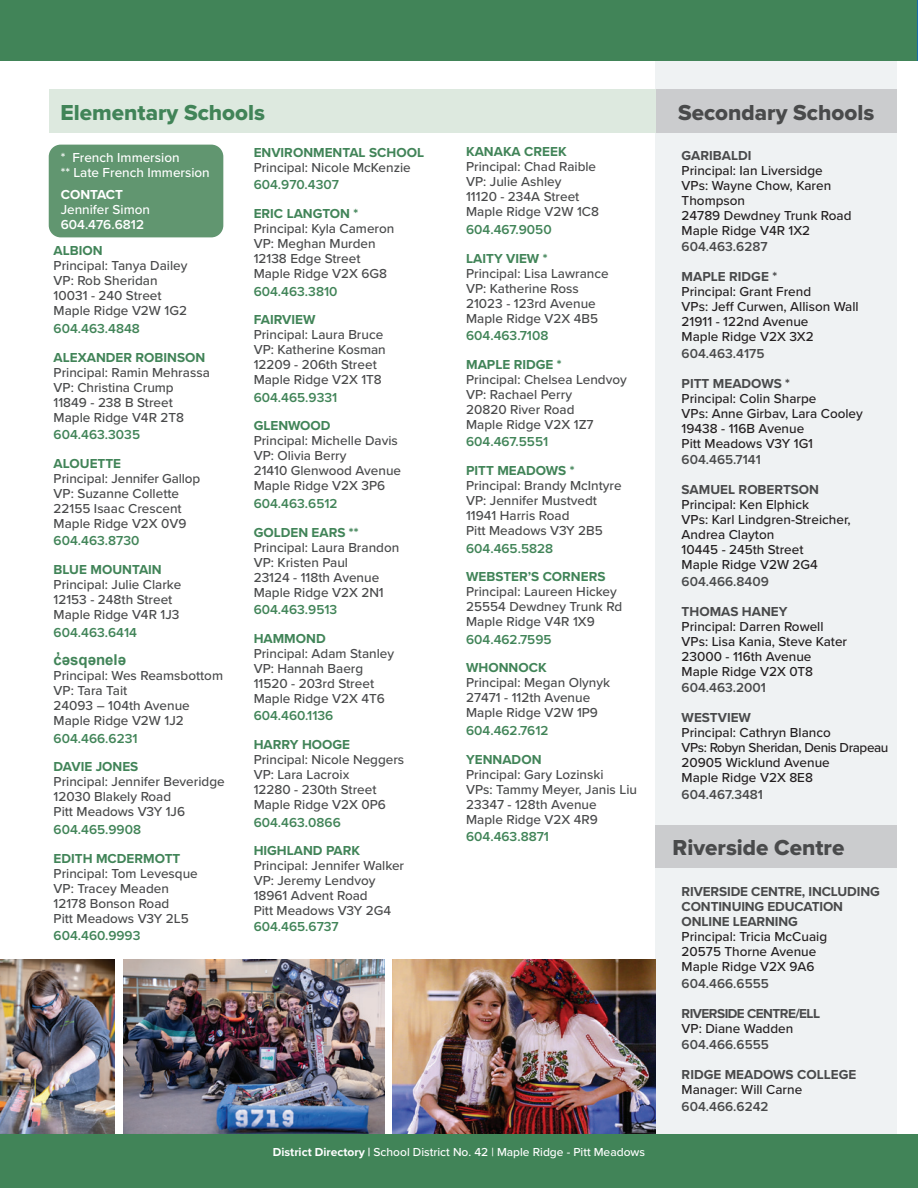
<style>
.page{position:relative;width:918px;height:1188px;background:#fff}
.page>*{position:absolute;margin:0;border:0;box-sizing:border-box;transform-origin:0 0}
.t1{font:22.5px "Proxima Nova Extrabld";color:#494a4b}
.t2{font:22.5px "Proxima Nova Extrabld";color:#418458}
.t3{font:700 15px "Arial";color:#418458}
.t4{font:500 13.5px/15px "Proxima Nova";color:#494a4b}
.t5{font:500 13.5px/15px "Proxima Nova";color:#231f20}
.t6{font:600 13.5px "Proxima Nova";color:#418458}
.t7{font:700 13.5px "Proxima Nova";color:#418458}
.t8{font:700 13.5px/15px "Proxima Nova";letter-spacing:-.01em;color:#494a4b}
.t9{font:600 13.5px "Proxima Nova";color:#494a4b}
.t10{font:500 13.5px/15px "Proxima Nova";color:#fff}
.t11{font:700 13.5px "Proxima Nova";letter-spacing:-.04em;color:#494a4b}
.t12{font:600 13.5px "Proxima Nova";color:#fff}
.t13{font:700 13.5px "Proxima Nova";color:#fff}
.t14{font:500 12px "Proxima Nova";color:#fff}
.s1{font-weight:700}
</style>
<div class="page">
<div style="left:655px;top:56px;width:242px;height:1084px;background:#edf0f2"></div>
<div style="left:655px;top:90px;width:242px;height:43px;background:#cbccce"></div>
<div style="left:655px;top:825px;width:242px;height:42px;background:#cbccce"></div>
<div style="left:0;top:1134px;width:918px;height:54px;background:#418458"></div>
<div style="left:0;top:0;width:918px;height:61px;background:#418458"></div>
<div style="left:49px;top:90px;width:606px;height:43px;background:#dde9df"></div>
<div style="left:49px;top:145px;width:174px;height:92px;background:#619670;border-radius:12px"></div>
<img style="left:0;top:960px;width:115px;height:174px">
<img style="left:123px;top:960px;width:261px;height:174px">
<img style="left:393px;top:959px;width:262px;height:175px">
<h1 class="t2" style="left:61px;top:99px;width:206px">Elementary Schools</h1>
<h1 class="t1" style="left:678px;top:99px;width:198px">Secondary Schools</h1>
<p class="t10" style="left:61px;top:150px;width:151px">* French Immersion<br>** Late French Immersion</p>
<p class="t13" style="left:61px;top:186px;width:64px">CONTACT</p>
<p class="t10" style="left:61px;top:202px;width:91px">Jennifer Simon</p>
<p class="t12" style="left:61px;top:216px;width:85px">604.476.6812</p>
<p class="t7" style="left:54px;top:243px;width:51px">ALBION</p>
<p class="t4" style="left:54px;top:259px;width:135px">Principal: Tanya Dailey<br>VP: Rob Sheridan<br>10031 - 240 Street<br>Maple Ridge V2W 1G2</p>
<p class="t6" style="left:54px;top:321px;width:88px">604.463.4848</p>
<p class="t7" style="left:54px;top:349px;width:153px">ALEXANDER ROBINSON</p>
<p class="t4" style="left:54px;top:365px;width:158px">Principal: Ramin Mehrassa<br>VP: Christina Crump<br>11849 - 238 B Street<br>Maple Ridge V4R 2T8</p>
<p class="t6" style="left:54px;top:427px;width:88px">604.463.3035</p>
<p class="t7" style="left:54px;top:455px;width:69px">ALOUETTE</p>
<p class="t4" style="left:54px;top:471px;width:148px">Principal: Jennifer Gallop<br>VP: Suzanne Collette<br>22155 Isaac Crescent<br>Maple Ridge V2X 0V9</p>
<p class="t6" style="left:54px;top:533px;width:87px">604.463.8730</p>
<p class="t7" style="left:54px;top:561px;width:110px">BLUE MOUNTAIN</p>
<p class="t4" style="left:54px;top:577px;width:129px">Principal: Julie Clarke<br>12153 - 248th Street<br>Maple Ridge V4R 1J3</p>
<p class="t6" style="left:54px;top:624px;width:85px">604.463.6414</p>
<p class="t3" style="left:54px;top:650px;width:74px">c̓əsqənelə</p>
<p class="t4" style="left:54px;top:669px;width:171px">Principal: Wes Reamsbottom<br>VP: Tara Tait<br>24093 – 104th Avenue<br>Maple Ridge V2W 1J2</p>
<p class="t6" style="left:54px;top:730px;width:85px">604.466.6231</p>
<p class="t7" style="left:54px;top:759px;width:86px">DAVIE JONES</p>
<p class="t4" style="left:54px;top:775px;width:173px">Principal: Jennifer Beveridge<br>12030 Blakely Road<br>Pitt Meadows V3Y 1J6</p>
<p class="t6" style="left:54px;top:822px;width:89px">604.465.9908</p>
<p class="t7" style="left:54px;top:850px;width:128px">EDITH MCDERMOTT</p>
<p class="t4" style="left:54px;top:866px;width:146px">Principal: Tom Levesque<br>VP: Tracey Meaden<br>12178 Bonson Road<br>Pitt Meadows V3Y 2L5</p>
<p class="t6" style="left:54px;top:928px;width:88px">604.460.9993</p>
<p class="t7" style="left:254px;top:144px;width:172px">ENVIRONMENTAL SCHOOL</p>
<p class="t4" style="left:254px;top:160px;width:159px">Principal: Nicole McKenzie</p>
<p class="t6" style="left:254px;top:177px;width:87px">604.970.4307</p>
<p class="t7" style="left:254px;top:205px;width:106px">ERIC LANGTON *</p>
<p class="t4" style="left:254px;top:221px;width:142px">Principal: Kyla Cameron<br>VP: Meghan Murden<br>12138 Edge Street<br>Maple Ridge V2X 6G8</p>
<p class="t6" style="left:254px;top:283px;width:85px">604.463.3810</p>
<p class="t7" style="left:254px;top:312px;width:63px">FAIRVIEW</p>
<p class="t4" style="left:254px;top:327px;width:134px">Principal: Laura Bruce<br>VP: Katherine Kosman<br>12209 - 206th Street<br>Maple Ridge V2X 1T8</p>
<p class="t6" style="left:254px;top:389px;width:85px">604.465.9331</p>
<p class="t7" style="left:254px;top:418px;width:78px">GLENWOOD</p>
<p class="t4" style="left:254px;top:434px;width:149px">Principal: Michelle Davis<br>VP: Olivia Berry<br>21410 Glenwood Avenue<br>Maple Ridge V2X 3P6</p>
<p class="t6" style="left:254px;top:495px;width:85px">604.463.6512</p>
<p class="t7" style="left:254px;top:524px;width:106px">GOLDEN EARS **</p>
<p class="t4" style="left:254px;top:540px;width:147px">Principal: Laura Brandon<br>VP: Kristen Paul<br>23124 - 118th Avenue<br>Maple Ridge V2X 2N1</p>
<p class="t6" style="left:254px;top:602px;width:85px">604.463.9513</p>
<p class="t7" style="left:254px;top:630px;width:74px">HAMMOND</p>
<p class="t4" style="left:254px;top:646px;width:142px">Principal: Adam Stanley<br>VP: Hannah Baerg<br>11520 - 203rd Street<br>Maple Ridge V2X 4T6</p>
<p class="t6" style="left:254px;top:708px;width:81px">604.460.1136</p>
<p class="t7" style="left:254px;top:736px;width:98px">HARRY HOOGE</p>
<p class="t4" style="left:254px;top:752px;width:152px">Principal: Nicole Neggers<br>VP: Lara Lacroix<br>12280 - 230th Street<br>Maple Ridge V2X 0P6</p>
<p class="t6" style="left:254px;top:814px;width:89px">604.463.0866</p>
<p class="t7" style="left:254px;top:843px;width:108px">HIGHLAND PARK</p>
<p class="t4" style="left:254px;top:858px;width:152px">Principal: Jennifer Walker<br>VP: Jeremy Lendvoy<br>18961 Advent Road<br>Pitt Meadows V3Y 2G4</p>
<p class="t6" style="left:254px;top:919px;width:87px">604.465.6737</p>
<p class="t7" style="left:466px;top:144px;width:102px">KANAKA CREEK</p>
<p class="t4" style="left:466px;top:160px;width:134px">Principal: Chad Raible<br>VP: Julie Ashley<br>11120 - 234A Street<br>Maple Ridge V2W 1C8</p>
<p class="t6" style="left:466px;top:222px;width:87px">604.467.9050</p>
<p class="t7" style="left:466px;top:250px;width:83px">LAITY VIEW *</p>
<p class="t4" style="left:466px;top:266px;width:144px">Principal: Lisa Lawrance<br>VP: Katherine Ross<br>21023 - 123rd Avenue<br>Maple Ridge V2X 4B5</p>
<p class="t6" style="left:466px;top:328px;width:84px">604.463.7108</p>
<p class="t7" style="left:466px;top:356px;width:97px">MAPLE RIDGE *</p>
<p class="t4" style="left:466px;top:372px;width:162px">Principal: Chelsea Lendvoy<br>VP: Rachael Perry<br>20820 River Road<br>Maple Ridge V2X 1Z7</p>
<p class="t6" style="left:466px;top:434px;width:84px">604.467.5551</p>
<p class="t7" style="left:466px;top:462px;width:110px">PITT MEADOWS *</p>
<p class="t4" style="left:466px;top:478px;width:157px">Principal: Brandy McIntyre<br>VP: Jennifer Mustvedt<br>11941 Harris Road<br>Pitt Meadows V3Y 2B5</p>
<p class="t6" style="left:466px;top:540px;width:89px">604.465.5828</p>
<p class="t7" style="left:466px;top:569px;width:141px">WEBSTER’S CORNERS</p>
<p class="t4" style="left:466px;top:584px;width:158px">Principal: Laureen Hickey<br>25554 Dewdney Trunk Rd<br>Maple Ridge V4R 1X9</p>
<p class="t6" style="left:466px;top:631px;width:87px">604.462.7595</p>
<p class="t7" style="left:466px;top:660px;width:82px">WHONNOCK</p>
<p class="t4" style="left:466px;top:676px;width:146px">Principal: Megan Olynyk<br>27471 - 112th Avenue<br>Maple Ridge V2W 1P9</p>
<p class="t6" style="left:466px;top:722px;width:84px">604.462.7612</p>
<p class="t7" style="left:466px;top:751px;width:77px">YENNADON</p>
<p class="t4" style="left:466px;top:767px;width:172px">Principal: Gary Lozinski<br>VPs: Tammy Meyer, Janis Liu<br>23347 - 128th Avenue<br>Maple Ridge V2X 4R9</p>
<p class="t6" style="left:466px;top:829px;width:84px">604.463.8871</p>
<p class="t14" style="left:273px;top:1145px;width:374px"><span class="s1">District Directory |</span> School District No. 42 | Maple Ridge - Pitt Meadows</p>
<p class="t8" style="left:682px;top:148px;width:71px">GARIBALDI</p>
<p class="t5" style="left:682px;top:163px;width:171px">Principal: Ian Liversidge<br>VPs: Wayne Chow, Karen<br>Thompson<br>24789 Dewdney Trunk Road<br>Maple Ridge V4R 1X2</p>
<p class="t9" style="left:682px;top:239px;width:87px">604.463.6287</p>
<p class="t8" style="left:682px;top:270px;width:97px">MAPLE RIDGE *</p>
<p class="t5" style="left:682px;top:285px;width:179px">Principal: Grant Frend<br>VPs: Jeff Curwen, Allison Wall<br>21911 - 122nd Avenue<br>Maple Ridge V2X 3X2</p>
<p class="t9" style="left:682px;top:345px;width:84px">604.463.4175</p>
<p class="t8" style="left:682px;top:376px;width:110px">PITT MEADOWS *</p>
<p class="t5" style="left:682px;top:391px;width:183px">Principal: Colin Sharpe<br>VPs: Anne Girbav, Lara Cooley<br>19438 - 116B Avenue<br>Pitt Meadows V3Y 1G1</p>
<p class="t9" style="left:682px;top:452px;width:81px">604.465.7141</p>
<p class="t8" style="left:682px;top:483px;width:139px">SAMUEL ROBERTSON</p>
<p class="t5" style="left:682px;top:498px;width:171px">Principal: Ken Elphick<br>VPs: Karl Lindgren-Streicher,<br>Andrea Clayton<br>10445 - 245th Street<br>Maple Ridge V2W 2G4</p>
<p class="t9" style="left:682px;top:573px;width:89px">604.466.8409</p>
<p class="t8" style="left:682px;top:604px;width:107px">THOMAS HANEY</p>
<p class="t5" style="left:682px;top:619px;width:167px">Principal: Darren Rowell<br>VPs: Lisa Kania, Steve Kater<br>23000 - 116th Avenue<br>Maple Ridge V2X 0T8</p>
<p class="t9" style="left:682px;top:680px;width:86px">604.463.2001</p>
<p class="t8" style="left:682px;top:711px;width:71px">WESTVIEW</p>
<p class="t5" style="left:682px;top:726px;width:208px">Principal: Cathryn Blanco<br>VPs: Robyn Sheridan, Denis Drapeau<br>20905 Wicklund Avenue<br>Maple Ridge V2X 8E8</p>
<p class="t9" style="left:682px;top:786px;width:83px">604.467.3481</p>
<h1 class="t1" style="left:673px;top:834px;width:173px">Riverside Centre</h1>
<p class="t8" style="left:682px;top:885px;width:200px">RIVERSIDE CENTRE, INCLUDING<br>CONTINUING EDUCATION<br>ONLINE LEARNING</p>
<p class="t5" style="left:682px;top:930px;width:147px">Principal: Tricia McCuaig<br>20575 Thorne Avenue<br>Maple Ridge V2X 9A6</p>
<p class="t9" style="left:682px;top:975px;width:89px">604.466.6555</p>
<p class="t11" style="left:682px;top:1005px;width:140px">RIVERSIDE CENTRE/ELL</p>
<p class="t5" style="left:682px;top:1021px;width:113px">VP: Diane Wadden</p>
<p class="t9" style="left:682px;top:1037px;width:89px">604.466.6555</p>
<p class="t8" style="left:682px;top:1068px;width:176px">RIDGE MEADOWS COLLEGE</p>
<p class="t5" style="left:682px;top:1083px;width:122px">Manager: Will Carne</p>
<p class="t9" style="left:682px;top:1098px;width:88px">604.466.6242</p>
</div>
